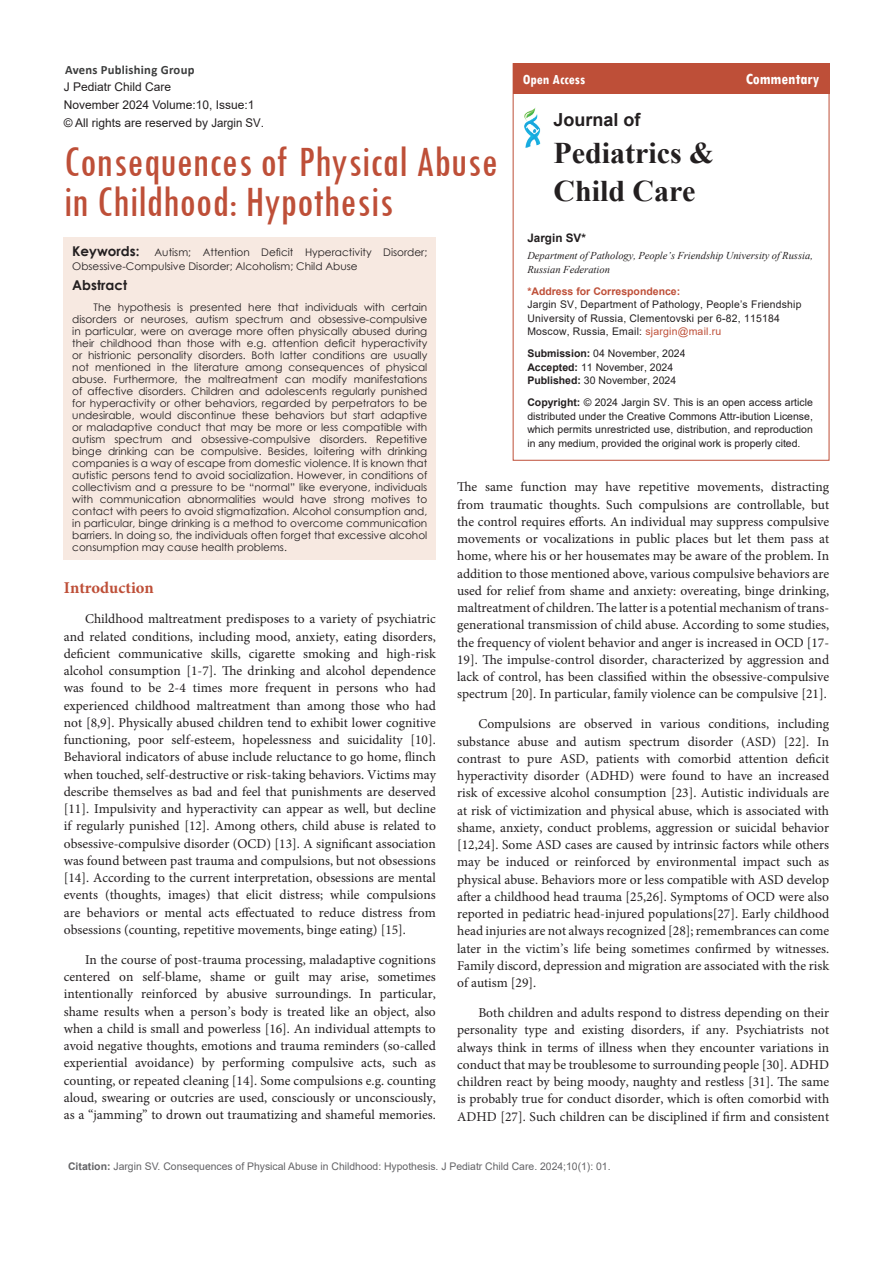
<style>
.page{position:relative;width:893px;height:1263px;background:#fff}
.page>*{position:absolute;margin:0;border:0;box-sizing:border-box;transform-origin:0 0}
.t1{font:condensed 45px/40.5px "Tw Cen";color:#be4f38}
.t2{font:700 30px "Times New Roman";color:#231f20}
.t3{font:700 18px "Arial";color:#231f20}
.t4{font:700 16.5px "Minion Pro";color:#be4f38}
.t5{font:700 condensed 16.5px "Tw Cen";color:#fff}
.t6{font:700 condensed 14.85px "Tw Cen";color:#fff}
.t7{font:13.5px/17.2px "Minion Pro";color:#231f20;text-align:justify}
.t8{font:700 13.5px "Century Gothic";color:#231f20}
.t9{font:700 12.6px "Calibri";letter-spacing:.02em;color:#3c3d3d}
.t10{font:12px "Arial";color:#231f20}
.t11{font:700 11.7px "Arial";color:#231f20}
.t12{font:10.5px/12px "Century Gothic";color:#231f20}
.t13{font:10.5px/13.5px "Arial";letter-spacing:.02em;color:#231f20}
.t14{font:10.5px "Arial";color:#636366}
.t15{font:italic 10.5px/13.5px "Times New Roman";color:#231f20}
.t16{font:10.5px "Arial";color:#231f20}
.t17{font:700 10.5px "Arial";color:#be4f38}
.t18{font:9px "Calibri";letter-spacing:.04em;color:#3c3d3d}
.s1{font-family:"Arial";font-size:8.1px}
.s2{font-weight:700;font-size:13.5px}
.s3{color:#be4f38}
.s4{font-weight:700}
</style>
<div class="page">
<div style="left:513px;top:64px;width:316px;height:30px;background:#be4f38"></div>
<img style="left:524px;top:108px;width:17px;height:40px">
<div style="left:64px;top:237px;width:372px;height:323px;background:#f7e9e1"></div>
<p class="t9" style="left:65px;top:62px;width:131px">Avens Publishing Group</p>
<p class="t18" style="left:65px;top:78px;width:79px">Invi<span class="s1">t</span>ing Innova<span class="s1">t</span>ions</p>
<p class="t10" style="left:64px;top:78px;width:109px">J Pediatr Child Care</p>
<p class="t10" style="left:64px;top:96px;width:192px">November 2024 Volume:10, Issue:1</p>
<p class="t10" style="left:64px;top:114px;width:202px">© All rights are reserved by Jargin SV.</p>
<p class="t1" style="left:64px;top:140px;width:436px">Consequences of Physical Abuse in Childhood: Hypothesis</p>
<p class="t6" style="left:523px;top:70px;width:64px">Open Access</p>
<p class="t5" style="left:746px;top:69px;width:75px">Commentary</p>
<p class="t3" style="left:553px;top:107px;width:89px">Journal of</p>
<p class="t2" style="left:553px;top:132px;width:162px">Pediatrics &amp;</p>
<p class="t2" style="left:553px;top:169px;width:143px">Child Care</p>
<p class="t9" style="left:550px;top:116px;width:131px">Avens Publishing Group</p>
<p class="t12" style="left:72px;top:245px;width:357px;line-height:13.5px"><span class="s2">Keywords:</span> Autism; Attention Deficit Hyperactivity Disorder;<br>Obsessive-Compulsive Disorder; Alcoholism; Child Abuse</p>
<p class="t8" style="left:72px;top:275px;width:56px">Abstract</p>
<p class="t12" style="left:72px;top:301px;width:357px;text-align:justify;text-indent:21px">The hypothesis is presented here that individuals with certain disorders or neuroses, autism spectrum and obsessive-compulsive in particular, were on average more often physically abused during their childhood than those with e.g. attention deficit hyperactivity or histrionic personality disorders. Both latter conditions are usually not mentioned in the literature among consequences of physical abuse. Furthermore, the maltreatment can modify manifestations of affective disorders. Children and adolescents regularly punished for hyperactivity or other behaviors, regarded by perpetrators to be undesirable, would discontinue these behaviors but start adaptive or maladaptive conduct that may be more or less compatible with autism spectrum and obsessive-compulsive disorders. Repetitive binge drinking can be compulsive. Besides, loitering with drinking companies is a way of escape from domestic violence. It is known that autistic persons tend to avoid socialization. However, in conditions of collectivism and a pressure to be “normal” like everyone, individuals with communication abnormalities would have strong motives to contact with peers to avoid stigmatization. Alcohol consumption and, in particular, binge drinking is a method to overcome communication barriers. In doing so, the individuals often forget that excessive alcohol consumption may cause health problems.</p>
<p class="t4" style="left:64px;top:576px;width:92px">Introduction</p>
<p class="t7" style="left:64px;top:610px;width:374px;text-indent:21px">Childhood maltreatment predisposes to a variety of psychiatric and related conditions, including mood, anxiety, eating disorders, deficient communicative skills, cigarette smoking and high-risk alcohol consumption [1-7]. The drinking and alcohol dependence was found to be 2-4 times more frequent in persons who had experienced childhood maltreatment than among those who had not [8,9]. Physically abused children tend to exhibit lower cognitive functioning, poor self-esteem, hopelessness and suicidality [10].<br>Behavioral indicators of abuse include reluctance to go home, flinch when touched, self-destructive or risk-taking behaviors. Victims may describe themselves as bad and feel that punishments are deserved [11]. Impulsivity and hyperactivity can appear as well, but decline if regularly punished [12]. Among others, child abuse is related to obsessive-compulsive disorder (OCD) [13]. A significant association was found between past trauma and compulsions, but not obsessions [14]. According to the current interpretation, obsessions are mental events (thoughts, images) that elicit distress; while compulsions are behaviors or mental acts effectuated to reduce distress from obsessions (counting, repetitive movements, binge eating) [15].</p>
<p class="t7" style="left:64px;top:951px;width:374px;text-indent:21px">In the course of post-trauma processing, maladaptive cognitions centered on self-blame, shame or guilt may arise, sometimes intentionally reinforced by abusive surroundings. In particular, shame results when a person’s body is treated like an object, also when a child is small and powerless [16]. An individual attempts to avoid negative thoughts, emotions and trauma reminders (so-called experiential avoidance) by performing compulsive acts, such as counting, or repeated cleaning [14]. Some compulsions e.g. counting aloud, swearing or outcries are used, consciously or unconsciously, as a “jamming” to drown out traumatizing and shameful memories.</p>
<p class="t11" style="left:527px;top:229px;width:60px">Jargin SV*</p>
<p class="t15" style="left:527px;top:249px;width:287px">Department of Pathology, People’s Friendship University of Russia,<br>Russian Federation</p>
<p class="t17" style="left:527px;top:284px;width:154px">*Address for Correspondence:</p>
<p class="t13" style="left:527px;top:298px;width:276px">Jargin SV, Department of Pathology, People’s Friendship<br>University of Russia, Clementovski per 6-82, 115184<br>Moscow, Russia, Email: <span class="s3">sjargin@mail.ru</span></p>
<p class="t16" style="left:527px;top:346px;width:160px"><span class="s4">Submission:</span> 04 November, 2024</p>
<p class="t16" style="left:527px;top:360px;width:147px"><span class="s4">Accepted:</span> 11 November, 2024</p>
<p class="t16" style="left:527px;top:373px;width:150px"><span class="s4">Published:</span> 30 November, 2024</p>
<p class="t13" style="left:527px;top:396px;width:287px;text-align:justify"><span class="s4">Copyright:</span> © 2024 Jargin SV. This is an open access article distributed under the Creative Commons Attr-ibution License, which permits unrestricted use, distribution, and reproduction in any medium, provided the original work is properly cited.</p>
<p class="t7" style="left:457px;top:478px;width:374px">The same function may have repetitive movements, distracting from traumatic thoughts. Such compulsions are controllable, but the control requires efforts. An individual may suppress compulsive movements or vocalizations in public places but let them pass at home, where his or her housemates may be aware of the problem. In addition to those mentioned above, various compulsive behaviors are used for relief from shame and anxiety: overeating, binge drinking, maltreatment of children. The latter is a potential mechanism of trans&shy;generational transmission of child abuse. According to some studies, the frequency of violent behavior and anger is increased in OCD [17- 19]. The impulse-control disorder, characterized by aggression and lack of control, has been classified within the obsessive-compulsive spectrum [20]. In particular, family violence can be compulsive [21].</p>
<p class="t7" style="left:457px;top:715px;width:374px;text-indent:21px">Compulsions are observed in various conditions, including substance abuse and autism spectrum disorder (ASD) [22]. In contrast to pure ASD, patients with comorbid attention deficit hyperactivity disorder (ADHD) were found to have an increased risk of excessive alcohol consumption [23]. Autistic individuals are at risk of victimization and physical abuse, which is associated with shame, anxiety, conduct problems, aggression or suicidal behavior [12,24]. Some ASD cases are caused by intrinsic factors while others may be induced or reinforced by environmental impact such as physical abuse. Behaviors more or less compatible with ASD develop after a childhood head trauma [25,26]. Symptoms of OCD were also reported in pediatric head-injured populations[27]. Early childhood head injuries are not always recognized [28]; remembrances can come later in the victim’s life being sometimes confirmed by witnesses.<br>Family discord, depression and migration are associated with the risk of autism [29].</p>
<p class="t7" style="left:457px;top:1004px;width:374px;text-indent:21px">Both children and adults respond to distress depending on their personality type and existing disorders, if any. Psychiatrists not always think in terms of illness when they encounter variations in conduct that may be troublesome to surrounding people [30]. ADHD children react by being moody, naughty and restless [31]. The same is probably true for conduct disorder, which is often comorbid with ADHD [27]. Such children can be disciplined if firm and consistent</p>
<p class="t14" style="left:68px;top:1158px;width:544px"><span class="s4">Citation:</span> Jargin SV. Consequences of Physical Abuse in Childhood: Hypothesis. J Pediatr Child Care. 2024;10(1): 01.</p>
</div>
